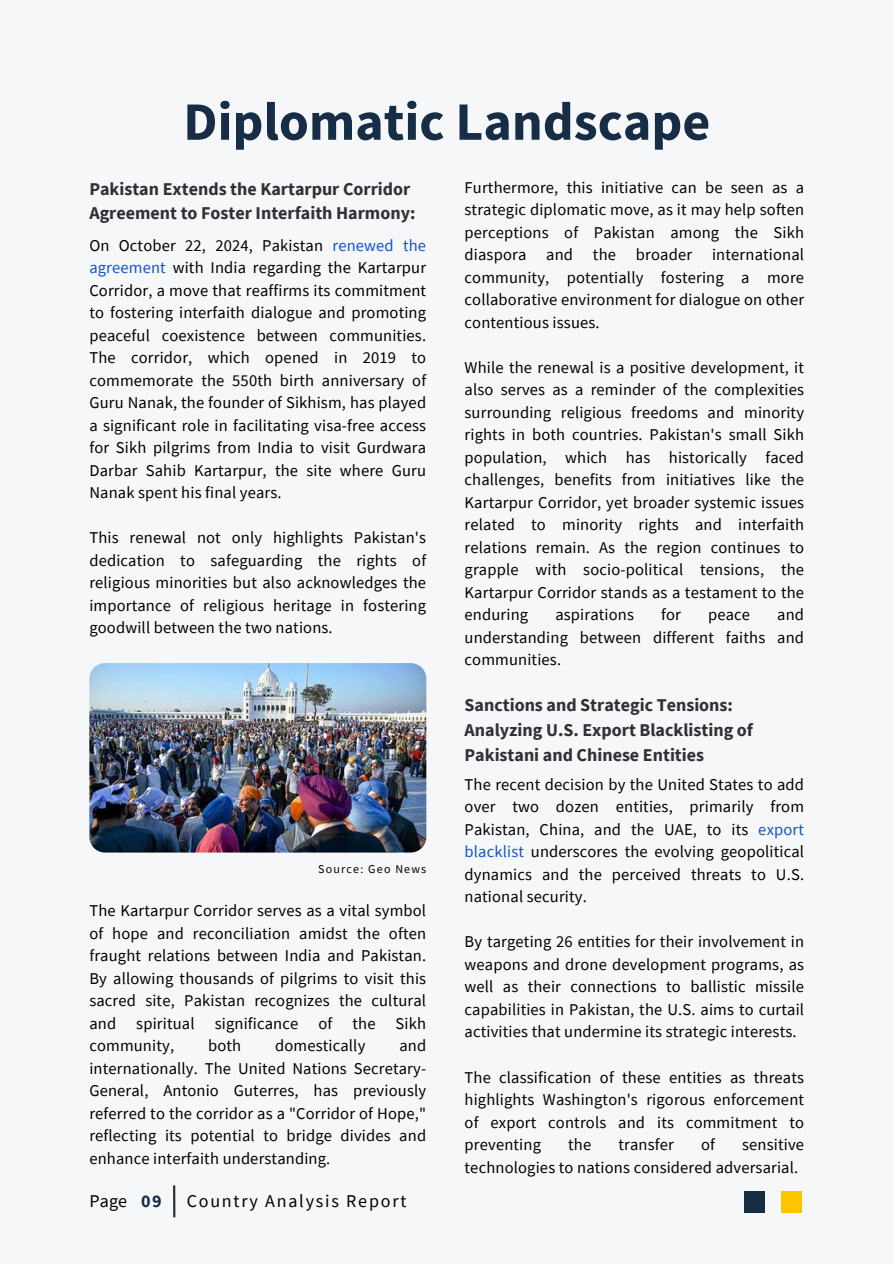
<style>
.page{position:relative;width:894px;height:1264px;background:#fff}
.page>*{position:absolute;margin:0;border:0;box-sizing:border-box;transform-origin:0 0}
.t1{font:700 54px "Source Sans Pro";color:#172d45}
.t2{font:700 18px/24.8px "Source Sans Pro";color:#303035}
.t3{font:18px "Source Sans Pro";letter-spacing:.1em;color:#000}
.t4{font:700 18px "Source Sans Pro";color:#172d45}
.t5{font:16.5px/22.5px "Source Sans Pro";letter-spacing:.01em;color:#000;text-align:justify}
.t6{font:12px "Source Sans Pro";letter-spacing:.1em;color:#000}
.s1{color:#15c}
</style>
<div class="page">
<div style="left:0;top:0;width:893px;height:1263px;background:#f6f7f9"></div>
<hr style="left:173px;top:1185px;width:2px;height:32px;background:#303035">
<div style="left:743px;top:1190px;width:21px;height:22px;background:#172d45"></div>
<div style="left:781px;top:1190px;width:20px;height:22px;background:#ffc300"></div>
<img style="left:89px;top:663px;width:337px;height:189px">
<h3 class="t1" style="left:183px;top:87px;width:528px">Diplomatic Landscape</h3>
<p class="t5" style="left:464px;top:175px;width:341px">Furthermore, this initiative can be seen as a strategic diplomatic move, as it may help soften perceptions of Pakistan among the Sikh diaspora and the broader international community, potentially fostering a more collaborative environment for dialogue on other contentious issues.</p>
<p class="t5" style="left:464px;top:355px;width:341px">While the renewal is a positive development, it also serves as a reminder of the complexities surrounding religious freedoms and minority rights in both countries. Pakistan's small Sikh population, which has historically faced challenges, benefits from initiatives like the Kartarpur Corridor, yet broader systemic issues related to minority rights and interfaith relations remain. As the region continues to grapple with socio-political tensions, the Kartarpur Corridor stands as a testament to the enduring</p>
<p class="t2" style="left:89px;top:176px;width:327px">Pakistan Extends the Kartarpur Corridor<br>Agreement to Foster Interfaith Harmony:</p>
<h3 class="t5" style="left:89px;top:233px;width:338px">On October 22, 2024, Pakistan <span class="s1">renewed the agreement</span> with India regarding the Kartarpur Corridor, a move that reaffirms its commitment to fostering interfaith dialogue and promoting peaceful coexistence between communities.<br>The corridor, which opened in 2019 to commemorate the 550th birth anniversary of Guru Nanak, the founder of Sikhism, has played a significant role in facilitating visa-free access for Sikh pilgrims from India to visit Gurdwara Darbar Sahib Kartarpur, the site where Guru Nanak spent his final years.</h3>
<h3 class="t5" style="left:89px;top:526px;width:338px">This renewal not only highlights Pakistan's dedication to safeguarding the rights of religious minorities but also acknowledges the importance of religious heritage in fostering goodwill between the two nations.</h3>
<p class="t5" style="left:555px;top:603px;width:80px">aspirations</p>
<p class="t5" style="left:661px;top:603px;width:21px">for</p>
<p class="t5" style="left:708px;top:603px;width:43px">peace</p>
<p class="t5" style="left:464px;top:603px;width:341px;text-indent:312px">and understanding between different faiths and communities.</p>
<h3 class="t6" style="left:318px;top:861px;width:110px">Source: Geo News</h3>
<h3 class="t5" style="left:89px;top:899px;width:338px">The Kartarpur Corridor serves as a vital symbol of hope and reconciliation amidst the often fraught relations between India and Pakistan.<br>By allowing thousands of pilgrims to visit this sacred site, Pakistan recognizes the cultural and spiritual significance of the Sikh community,</h3>
<h3 class="t5" style="left:89px;top:1034px;width:338px;text-indent:310px">and internationally. The United Nations Secretary-General, Antonio Guterres, has previously referred to the corridor as a "Corridor of Hope," reflecting its potential to bridge divides and enhance interfaith understanding.</h3>
<h3 class="t5" style="left:208px;top:1034px;width:35px">both</h3>
<h3 class="t5" style="left:275px;top:1034px;width:92px">domestically</h3>
<h1 class="t3" style="left:89px;top:1189px;width:39px">Page</h1>
<h2 class="t4" style="left:141px;top:1189px;width:22px">09</h2>
<h3 class="t3" style="left:187px;top:1189px;width:221px">Country Analysis Report</h3>
<h2 class="t2" style="left:464px;top:692px;width:290px">Sanctions and Strategic Tensions:<br>Analyzing U.S. Export Blacklisting of<br>Pakistani and Chinese Entities</h2>
<h3 class="t5" style="left:464px;top:772px;width:341px">The recent decision by the United States to add over two dozen entities, primarily from Pakistan, China, and the UAE, to its <span class="s1">export blacklist</span> underscores the evolving geopolitical dynamics and the perceived threats to U.S. national security.</h3>
<h3 class="t5" style="left:464px;top:930px;width:341px">By targeting 26 entities for their involvement in weapons and drone development programs, as well as their connections to ballistic missile capabilities in Pakistan, the U.S. aims to curtail activities that undermine its strategic interests.</h3>
<h3 class="t5" style="left:464px;top:1065px;width:341px">The classification of these entities as threats highlights Washington's rigorous enforcement of export controls and its commitment to preventing</h3>
<h3 class="t5" style="left:568px;top:1132px;width:25px">the</h3>
<h3 class="t5" style="left:618px;top:1132px;width:57px">transfer</h3>
<h3 class="t5" style="left:700px;top:1132px;width:15px">of</h3>
<h3 class="t5" style="left:464px;top:1132px;width:341px;text-indent:277px">sensitive technologies to nations considered adversarial.</h3>
</div>
